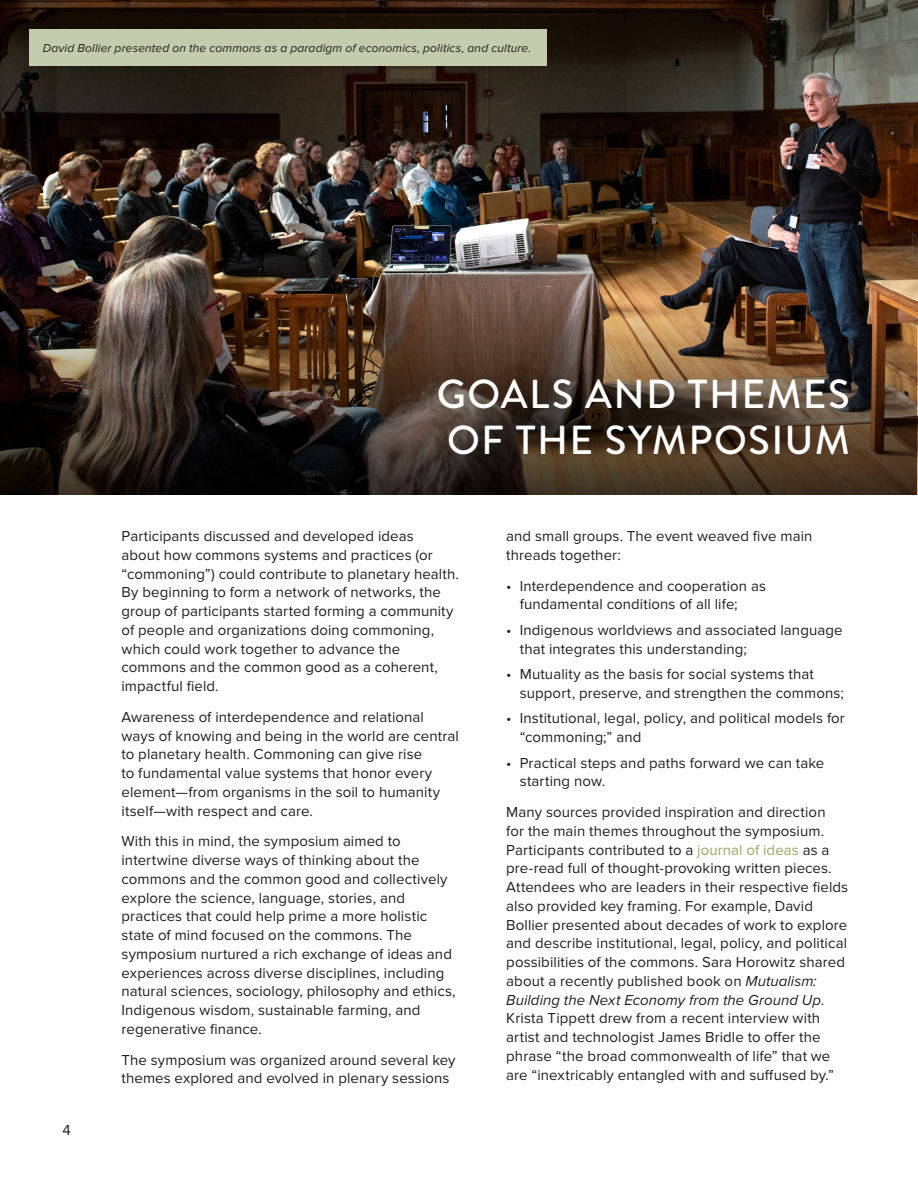
<style>
.page{position:relative;width:918px;height:1188px;background:#fff}
.page>*{position:absolute;margin:0;border:0;box-sizing:border-box;transform-origin:0 0}
.Heading_1{font:500 40.5px/46.5px "Brandon Grotesque";letter-spacing:.03em;color:#fff}
.t1{font:15px/18.8px "Proxima Nova";letter-spacing:.005em;color:#231f20}
.t2{font:italic 12px "Proxima Nova";letter-spacing:.015em;color:#231f20}
.s1{color:#95ab63}
.s2{font-style:italic}
</style>
<div class="page">
<img style="left:0;top:0;width:918px;height:495px">
<img style="left:1px;top:294px;width:916px;height:201px">
<div style="left:29px;top:29px;width:518px;height:37px;background:#c3ccac"></div>
<p class="t2" style="left:43px;top:42px;width:490px">David Bollier presented on the commons as a paradigm of economics, politics, and culture.</p>
<p class="Heading_1" style="left:437px;top:371px;width:414px">GOALS AND THEMES<br>OF THE SYMPOSIUM</p>
<p class="t1" style="left:63px;top:1121px;width:10px">4</p>
<p class="t1" style="left:122px;top:527px;width:339px">Participants discussed and developed ideas<br>about how commons systems and practices (or “commoning”) could contribute to planetary health.<br>By beginning to form a network of networks, the group of participants started forming a community of people and organizations doing commoning, which could work together to advance the commons and the common good as a coherent, impactful field.</p>
<p class="t1" style="left:122px;top:708px;width:339px">Awareness of interdependence and relational ways of knowing and being in the world are central to planetary health. Commoning can give rise<br>to fundamental value systems that honor every element—from organisms in the soil to humanity itself—with respect and care.</p>
<p class="t1" style="left:122px;top:832px;width:336px">With this in mind, the symposium aimed to intertwine diverse ways of thinking about the commons and the common good and collectively explore the science, language, stories, and practices that could help prime a more holistic state of mind focused on the commons. The symposium nurtured a rich exchange of ideas and experiences across diverse disciplines, including natural sciences, sociology, philosophy and ethics, Indigenous wisdom, sustainable farming, and regenerative finance.</p>
<p class="t1" style="left:122px;top:1050px;width:336px">The symposium was organized around several key themes explored and evolved in plenary sessions</p>
<p class="t1" style="left:506px;top:527px;width:308px">and small groups. The event weaved five main threads together:</p>
<p class="t1" style="left:520px;top:576px;width:248px;text-indent:-14px">• Interdependence and cooperation as fundamental conditions of all life;</p>
<p class="t1" style="left:520px;top:621px;width:324px;text-indent:-14px">• Indigenous worldviews and associated language that integrates this understanding;</p>
<p class="t1" style="left:520px;top:665px;width:326px;text-indent:-14px">• Mutuality as the basis for social systems that support, preserve, and strengthen the commons;</p>
<p class="t1" style="left:520px;top:709px;width:327px;text-indent:-14px">• Institutional, legal, policy, and political models for “commoning;” and</p>
<p class="t1" style="left:520px;top:753px;width:306px;text-indent:-14px">• Practical steps and paths forward we can take starting now.</p>
<p class="t1" style="left:506px;top:803px;width:344px">Many sources provided inspiration and direction<br>for the main themes throughout the symposium.<br>Participants contributed to a <span class="s1">journal of ideas</span> as a pre-read full of thought-provoking written pieces.<br>Attendees who are leaders in their respective fields also provided key framing. For example, David Bollier presented about decades of work to explore and describe institutional, legal, policy, and political possibilities of the commons. Sara Horowitz shared about a recently published book on <span class="s2">Mutualism:<br>Building the Next Economy from the Ground Up</span>.<br>Krista Tippett drew from a recent interview with artist and technologist James Bridle to offer the phrase “the broad commonwealth of life” that we are “inextricably entangled with and suffused by.”</p>
</div>
